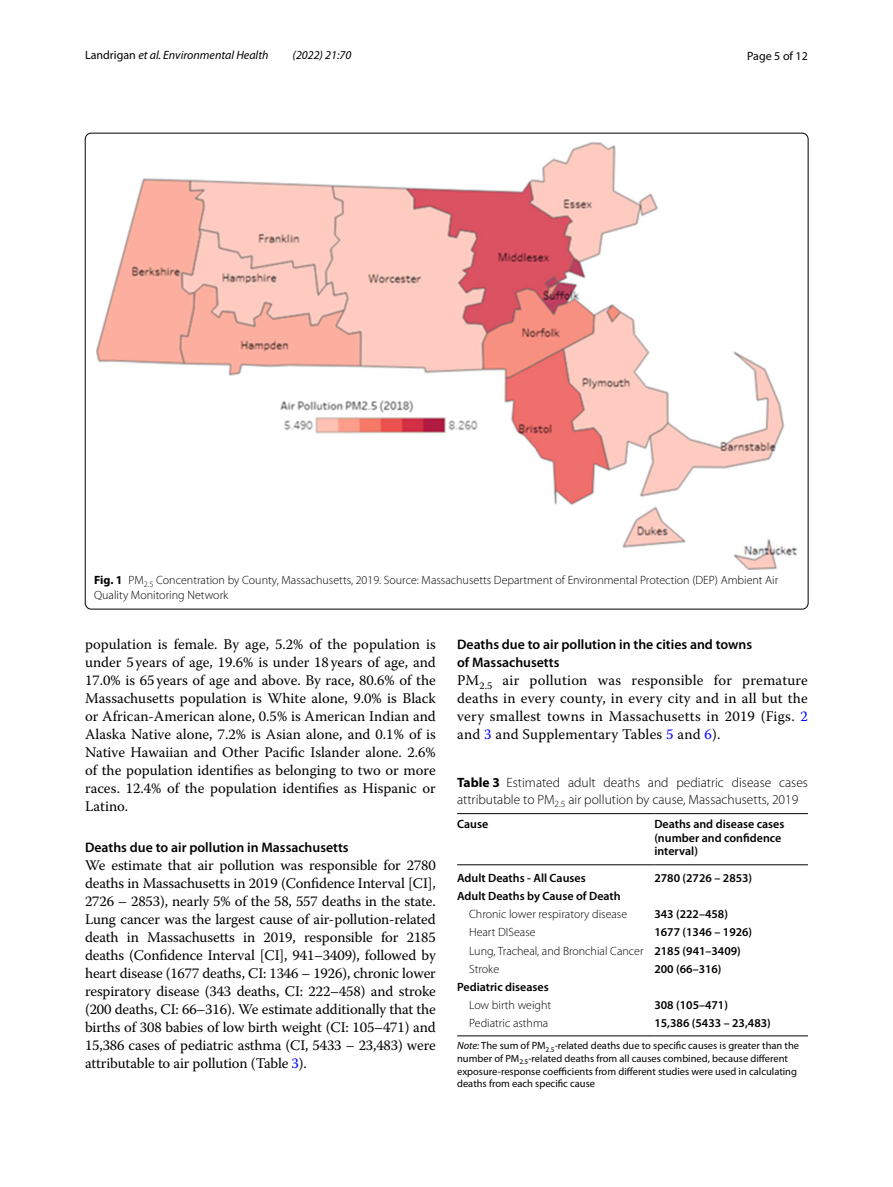
<style>
.page{position:relative;width:893px;height:1187px;background:#fff}
.page>*{position:absolute;margin:0;border:0;box-sizing:border-box;transform-origin:0 0}
.t1{font:14.7px/18px "Warnock Pro";color:#000;text-align:justify}
.t2{font:600 13.8px/18px "Myriad Pro";color:#000}
.t3{font:300 13.5px/16.5px "Myriad Pro";color:#000}
.t4{font:300 12px/18.1px "Myriad Pro";color:#000}
.t5{font:600 12px/13.5px "Myriad Pro";color:#000}
.t6{font:italic 12px "Myriad Pro";color:#000}
.t7{font:12px "Myriad Pro";color:#000}
.t8{font:10.5px/12.8px "Myriad Pro";color:#000}
.s1{font-style:normal}
.s2{font-weight:700}
.s3{color:#00f}
.s4{font-weight:600}
.s5{font-style:italic}
</style>
<div class="page">
<img style="left:96px;top:142px;width:701px;height:427px">
<hr style="left:457px;top:813px;width:197px;height:1px;background:#000">
<hr style="left:457px;top:864px;width:197px;height:1px;background:#000">
<hr style="left:654px;top:813px;width:154px;height:1px;background:#000">
<hr style="left:654px;top:864px;width:154px;height:1px;background:#000">
<hr style="left:457px;top:1035px;width:197px;height:1px;background:#000">
<hr style="left:654px;top:1035px;width:154px;height:1px;background:#000">
<p class="t6" style="left:85px;top:48px;width:185px"><span class="s1">Landrigan</span> et al. Environmental Health</p>
<p class="t6" style="left:293px;top:48px;width:60px">(2022) 21:70</p>
<p class="t7" style="left:747px;top:48px;width:62px">Page 5 of 12</p>
<p class="t4" style="left:94px;top:573px;width:686px;line-height:15px"><span class="s2">Fig. 1</span> PM<sub>2.5</sub> Concentration by County, Massachusetts, 2019. Source: Massachusetts Department of Environmental Protection (DEP) Ambient Air<br>Quality Monitoring Network</p>
<p class="t1" style="left:85px;top:635px;width:352px">population is female. By age, 5.2% of the population is under 5years of age, 19.6% is under 18 years of age, and 17.0% is 65years of age and above. By race, 80.6% of the Massachusetts population is White alone, 9.0% is Black or African-American alone, 0.5% is American Indian and Alaska Native alone, 7.2% is Asian alone, and 0.1% of is Native Hawaiian and Other Pacific Islander alone. 2.6% of the population identifies as belonging to two or more races. 12.4% of the population identifies as Hispanic or Latino.</p>
<p class="t2" style="left:85px;top:838px;width:265px">Deaths due to air pollution in Massachusetts</p>
<p class="t1" style="left:85px;top:856px;width:352px">We estimate that air pollution was responsible for 2780 deaths in Massachusetts in 2019 (Confidence Interval [CI], 2726 – 2853), nearly 5% of the 58, 557 deaths in the state.<br>Lung cancer was the largest cause of air-pollution-related death in Massachusetts in 2019, responsible for 2185 deaths (Confidence Interval [CI], 941–3409), followed by heart disease (1677 deaths, CI: 1346 – 1926), chronic lower respiratory disease (343 deaths, CI: 222–458) and stroke (200 deaths, CI: 66–316). We estimate additionally that the births of 308 babies of low birth weight (CI: 105–471) and 15,386 cases of pediatric asthma (CI, 5433 – 23,483) were attributable to air pollution (Table <span class="s3">3</span>).</p>
<p class="t2" style="left:457px;top:634px;width:297px">Deaths due to air pollution in the cities and towns of Massachusetts</p>
<p class="t1" style="left:457px;top:670px;width:352px">PM<sub>2.5</sub> air pollution was responsible for premature deaths in every county, in every city and in all but the very smallest towns in Massachusetts in 2019 (Figs. <span class="s3">2 </span>and <span class="s3">3</span> and Supplementary Tables <span class="s3">5</span> and <span class="s3">6</span>).</p>
<p class="t3" style="left:457px;top:774px;width:352px"><span class="s2">Table 3</span> Estimated adult deaths and pediatric disease cases attributable to PM<sub>2.5</sub> air pollution by cause, Massachusetts, 2019</p>
<p class="t5" style="left:457px;top:816px;width:33px">Cause</p>
<p class="t5" style="left:654px;top:816px;width:132px">Deaths and disease cases (number and confidence interval)</p>
<p class="t5" style="left:457px;top:870px;width:130px">Adult Deaths - All Causes</p>
<p class="t5" style="left:654px;top:870px;width:99px">2780 (2726 – 2853)</p>
<p class="t5" style="left:457px;top:889px;width:165px">Adult Deaths by Cause of Death</p>
<p class="t4" style="left:469px;top:905px;width:160px">Chronic lower respiratory disease</p>
<p class="t5" style="left:654px;top:907px;width:75px">343 (222–458)</p>
<p class="t4" style="left:469px;top:923px;width:68px">Heart DISease</p>
<p class="t4" style="left:469px;top:923px;width:285px;text-indent:185px"><span class="s4">1677 (1346 – 1926)<br></span>Lung, Tracheal, and Bronchial Cancer <span class="s4">2185 (941–3409)<br></span>Stroke</p>
<p class="t5" style="left:654px;top:961px;width:69px">200 (66–316)</p>
<p class="t5" style="left:457px;top:979px;width:93px">Pediatric diseases</p>
<p class="t4" style="left:469px;top:996px;width:84px">Low birth weight</p>
<p class="t5" style="left:654px;top:997px;width:75px">308 (105–471)</p>
<p class="t4" style="left:469px;top:1014px;width:81px">Pediatric asthma</p>
<p class="t5" style="left:654px;top:1016px;width:118px">15,386 (5433 – 23,483)</p>
<p class="t8" style="left:457px;top:1038px;width:344px"><span class="s5">Note:</span> The sum of PM<sub>2.5</sub>-related deaths due to specific causes is greater than the number of PM<sub>2.5</sub>-related deaths from all causes combined, because different exposure-response coefficients from different studies were used in calculating deaths from each specific cause</p>
</div>
